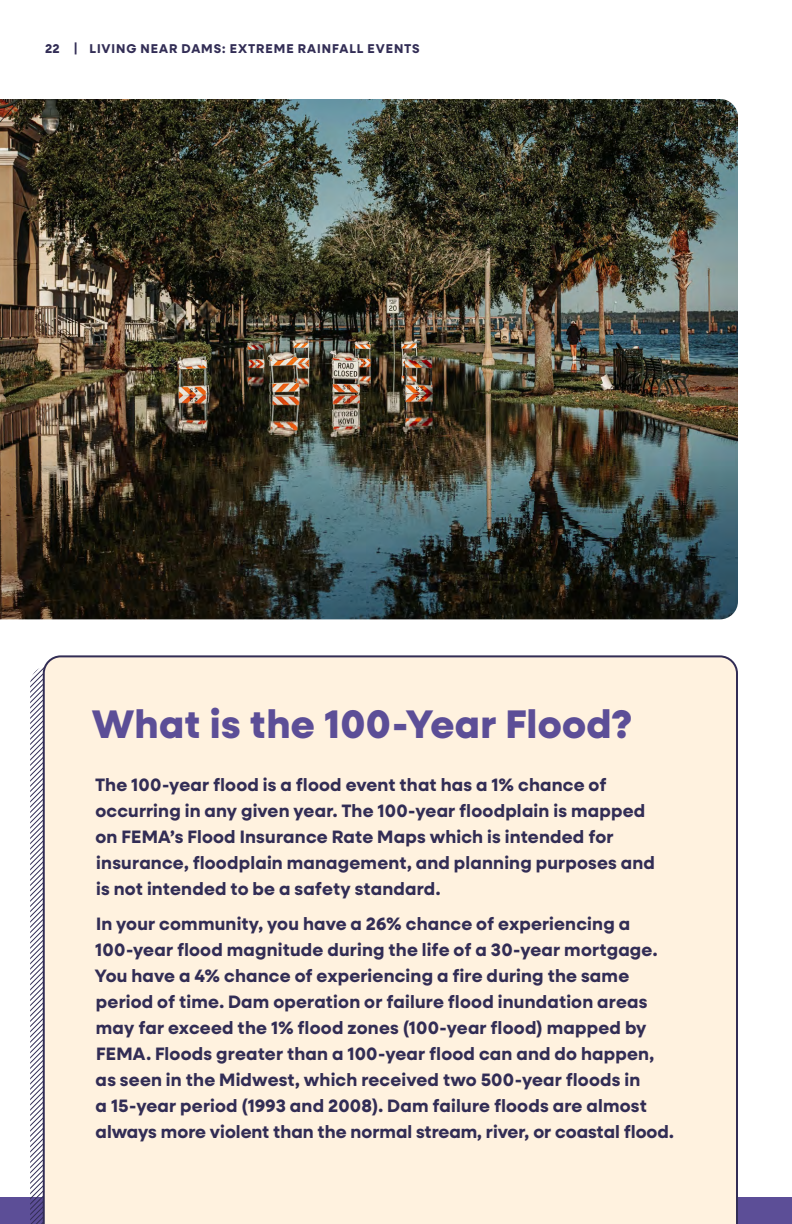
<style>
.page{position:relative;width:792px;height:1224px;background:#fff}
.page>*{position:absolute;margin:0;border:0;box-sizing:border-box;transform-origin:0 0}
.t1{font:800 40px "Neulis Sans";letter-spacing:.01em;color:#5c4e97}
.t2{font:700 18px/26px "Neulis Sans";letter-spacing:.01em;color:#322d55}
.t3{font:700 12.8px "Neulis Sans";letter-spacing:.075em;color:#322d55}
</style>
<div class="page">
<div style="left:0;top:1197px;width:792px;height:27px;background:#5c4e97"></div>
<img style="left:0;top:99px;width:738px;height:520px">
<svg style="left:30px;top:668px;width:12px;height:556px"></svg>
<div style="left:42px;top:655px;width:696px;height:569px;background:#fff2df"></div>
<p class="t3" style="left:45px;top:39px;width:376px">22 | LIVING NEAR DAMS: EXTREME RAINFALL EVENTS</p>
<h1 class="t1" style="left:92px;top:695px;width:542px">What is the 100-Year Flood?</h1>
<p class="t2" style="left:95px;top:771px;width:561px">The 100-year flood is a flood event that has a 1% chance of occurring in any given year. The 100-year floodplain is mapped on FEMA’s Flood Insurance Rate Maps which is intended for insurance, floodplain management, and planning purposes and is not intended to be a safety standard.</p>
<p class="t2" style="left:95px;top:910px;width:580px">In your community, you have a 26% chance of experiencing a 100‑year flood magnitude during the life of a 30-year mortgage.<br>You have a 4% chance of experiencing a fire during the same period of time. Dam operation or failure flood inundation areas may far exceed the 1% flood zones (100‑year flood) mapped by FEMA. Floods greater than a 100‑year flood can and do happen, as seen in the Midwest, which received two 500-year floods in<br>a 15‑year period (1993 and 2008). Dam failure floods are almost always more violent than the normal stream, river, or coastal flood.</p>
</div>
